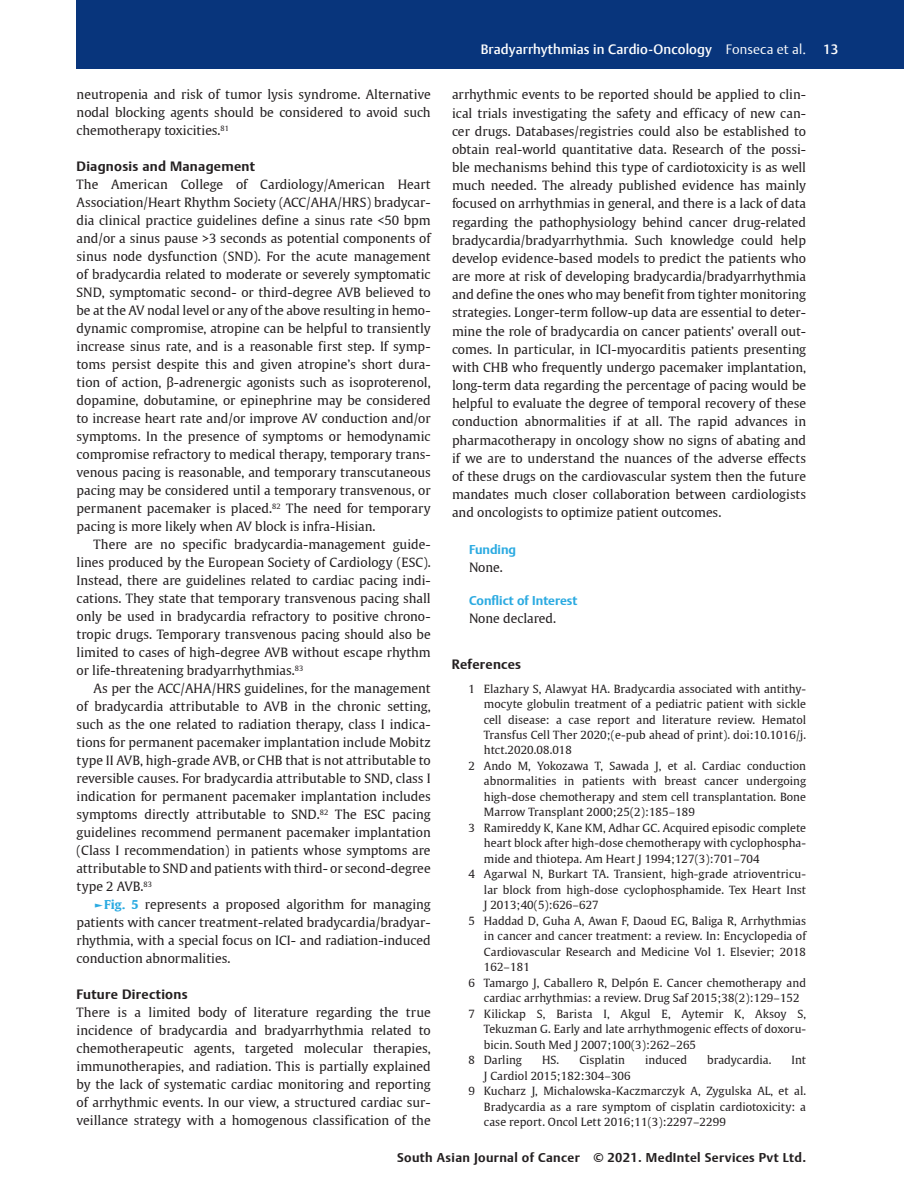
<style>
.page{position:relative;width:904px;height:1200px;background:#fff}
.page>*{position:absolute;margin:0;border:0;box-sizing:border-box;transform-origin:0 0}
.t1{font:700 13.5px "Thieme Argo 2011";letter-spacing:.02em;color:#231f20}
.t2{font:500 13.5px "Thieme Argo 2011";letter-spacing:.01em;color:#fff}
.t3{font:12.75px/18px "Thieme Gulliver 2011";color:#231f20;text-align:justify}
.t4{font:700 12.75px "Thieme Argo 2011";letter-spacing:.03em;color:#231f20}
.t5{font:700 12.75px "Thieme Argo 2011";color:#2baae1}
.t6{font:11.25px "Thieme Gulliver 2011";letter-spacing:.005em;color:#231f20}
.s1{font-weight:700;font-size:12.15px;color:#2baae1}
.s2{font-weight:300}
</style>
<div class="page">
<div style="left:77px;top:0;width:826px;height:68px;background:#08357c"></div>
<p class="t3" style="left:77px;top:85px;width:355px">neutropenia and risk of tumor lysis syndrome. Alternative nodal blocking agents should be considered to avoid such chemotherapy toxicities.<sup>81</sup></p>
<p class="t1" style="left:77px;top:158px;width:180px">Diagnosis and Management</p>
<p class="t3" style="left:77px;top:175px;width:355px">The American College of Cardiology/American Heart Association/Heart Rhythm Society (ACC/AHA/HRS) bradycar&shy;dia clinical practice guidelines define a sinus rate &lt;50 bpm and/or a sinus pause &gt;3 seconds as potential components of sinus node dysfunction (SND). For the acute management of bradycardia related to moderate or severely symptomatic SND, symptomatic second- or third-degree AVB believed to be at the AV nodal level or any of the above resulting in hemo&shy;dynamic compromise, atropine can be helpful to transiently increase sinus rate, and is a reasonable first step. If symp&shy;toms persist despite this and given atropine’s short dura&shy;tion of action, β-adrenergic agonists such as isoproterenol, dopamine, dobutamine, or epinephrine may be considered to increase heart rate and/or improve AV conduction and/or symptoms. In the presence of symptoms or hemodynamic compromise refractory to medical therapy, temporary trans&shy;venous pacing is reasonable, and temporary transcutaneous pacing may be considered until a temporary transvenous, or permanent pacemaker is placed.<sup>82</sup> The need for temporary pacing is more likely when AV block is infra-Hisian.</p>
<p class="t3" style="left:77px;top:535px;width:355px;text-indent:17px">There are no specific bradycardia-management guide&shy;lines produced by the European Society of Cardiology (ESC).<br>Instead, there are guidelines related to cardiac pacing indi&shy;cations. They state that temporary transvenous pacing shall only be used in bradycardia refractory to positive chrono&shy;tropic drugs. Temporary transvenous pacing should also be limited to cases of high-degree AVB without escape rhythm or life-threatening bradyarrhythmias.<sup>83</sup></p>
<p class="t3" style="left:77px;top:679px;width:355px;text-indent:17px">As per the ACC/AHA/HRS guidelines, for the management of bradycardia attributable to AVB in the chronic setting, such as the one related to radiation therapy, class I indica&shy;tions for permanent pacemaker implantation include Mobitz type II AVB, high-grade AVB, or CHB that is not attributable to reversible causes. For bradycardia attributable to SND, class I indication for permanent pacemaker implantation includes symptoms directly attributable to SND.<sup>82</sup> The ESC pacing guidelines recommend permanent pacemaker implantation (Class I recommendation) in patients whose symptoms are attributable to SND and patients with third- or second-degree type 2 AVB.<sup>83</sup></p>
<p class="t3" style="left:77px;top:895px;width:355px;text-indent:17px"><span class="s1">►Fig. 5</span> represents a proposed algorithm for managing patients with cancer treatment-related bradycardia/bradyar&shy;rhythmia, with a special focus on ICI- and radiation-induced conduction abnormalities.</p>
<p class="t1" style="left:77px;top:986px;width:112px">Future Directions</p>
<p class="t3" style="left:77px;top:1003px;width:355px">There is a limited body of literature regarding the true incidence of bradycardia and bradyarrhythmia related to chemotherapeutic agents, targeted molecular therapies, immunotherapies, and radiation. This is partially explained by the lack of systematic cardiac monitoring and reporting of arrhythmic events. In our view, a structured cardiac sur&shy;veillance strategy with a homogenous classification of the</p>
<p class="t2" style="left:480px;top:41px;width:327px">Bradyarrhythmias in Cardio-Oncology <span class="s2">Fonseca et al.</span></p>
<p class="t3" style="left:452px;top:85px;width:355px">arrhythmic events to be reported should be applied to clin&shy;ical trials investigating the safety and efficacy of new can&shy;cer drugs. Databases/registries could also be established to obtain real-world quantitative data. Research of the possi&shy;ble mechanisms behind this type of cardiotoxicity is as well much needed. The already published evidence has mainly focused on arrhythmias in general, and there is a lack of data regarding the pathophysiology behind cancer drug-related bradycardia/bradyarrhythmia. Such knowledge could help develop evidence-based models to predict the patients who are more at risk of developing bradycardia/bradyarrhythmia and define the ones who may benefit from tighter monitoring strategies. Longer-term follow-up data are essential to deter&shy;mine the role of bradycardia on cancer patients’ overall out&shy;comes. In particular, in ICI-myocarditis patients presenting with CHB who frequently undergo pacemaker implantation, long-term data regarding the percentage of pacing would be helpful to evaluate the degree of temporal recovery of these conduction abnormalities if at all. The rapid advances in pharmacotherapy in oncology show no signs of abating and if we are to understand the nuances of the adverse effects of these drugs on the cardiovascular system then the future mandates much closer collaboration between cardiologists and oncologists to optimize patient outcomes.</p>
<p class="t5" style="left:469px;top:541px;width:49px">Funding</p>
<p class="t3" style="left:469px;top:558px;width:35px">None.</p>
<p class="t5" style="left:469px;top:592px;width:110px">Conflict of Interest</p>
<p class="t3" style="left:469px;top:608px;width:89px">None declared.</p>
<p class="t1" style="left:452px;top:655px;width:71px">References</p>
<p class="t6" style="left:468px;top:680px;width:339px">1 Elazhary S, Alawyat HA. Bradycardia associated with antithy-</p>
<p class="t6" style="left:483px;top:695px;width:323px">mocyte globulin treatment of a pediatric patient with sickle</p>
<p class="t6" style="left:483px;top:711px;width:323px">cell disease: a case report and literature review. Hematol</p>
<p class="t6" style="left:483px;top:726px;width:323px">Transfus Cell Ther 2020;(e-pub ahead of print). doi:10.1016/j.</p>
<p class="t6" style="left:483px;top:742px;width:90px">htct.2020.08.018</p>
<p class="t6" style="left:468px;top:757px;width:339px">2 Ando M, Yokozawa T, Sawada J, et al. Cardiac conduction</p>
<p class="t6" style="left:483px;top:773px;width:323px">abnormalities in patients with breast cancer undergoing</p>
<p class="t6" style="left:483px;top:788px;width:323px">high-dose chemotherapy and stem cell transplantation. Bone</p>
<p class="t6" style="left:483px;top:804px;width:212px">Marrow Transplant 2000;25(2):185–189</p>
<p class="t6" style="left:468px;top:819px;width:339px">3 Ramireddy K, Kane KM, Adhar GC. Acquired episodic complete</p>
<p class="t6" style="left:483px;top:835px;width:323px">heart block after high-dose chemotherapy with cyclophospha-</p>
<p class="t6" style="left:483px;top:850px;width:277px">mide and thiotepa. Am Heart J 1994;127(3):701–704</p>
<p class="t6" style="left:468px;top:866px;width:339px">4 Agarwal N, Burkart TA. Transient, high-grade atrioventricu-</p>
<p class="t6" style="left:483px;top:881px;width:323px">lar block from high-dose cyclophosphamide. Tex Heart Inst</p>
<p class="t6" style="left:483px;top:897px;width:116px">J 2013;40(5):626–627</p>
<p class="t6" style="left:468px;top:912px;width:339px">5 Haddad D, Guha A, Awan F, Daoud EG, Baliga R, Arrhythmias</p>
<p class="t6" style="left:483px;top:928px;width:323px">in cancer and cancer treatment: a review. In: Encyclopedia of</p>
<p class="t6" style="left:483px;top:943px;width:323px">Cardiovascular Research and Medicine Vol 1. Elsevier; 2018</p>
<p class="t6" style="left:483px;top:959px;width:47px">162–181</p>
<p class="t6" style="left:468px;top:974px;width:339px">6 Tamargo J, Caballero R, Delpón E. Cancer chemotherapy and</p>
<p class="t6" style="left:483px;top:989px;width:317px">cardiac arrhythmias: a review. Drug Saf 2015;38(2):129–152</p>
<p class="t6" style="left:468px;top:1005px;width:339px">7 Kilickap S, Barista I, Akgul E, Aytemir K, Aksoy S,</p>
<p class="t6" style="left:483px;top:1020px;width:323px">Tekuzman G. Early and late arrhythmogenic effects of doxoru-</p>
<p class="t6" style="left:483px;top:1036px;width:213px">bicin. South Med J 2007;100(3):262–265</p>
<p class="t6" style="left:468px;top:1051px;width:55px">8 Darling</p>
<p class="t6" style="left:542px;top:1051px;width:84px">HS. Cisplatin</p>
<p class="t6" style="left:645px;top:1051px;width:43px">induced</p>
<p class="t6" style="left:707px;top:1051px;width:66px">bradycardia.</p>
<p class="t6" style="left:791px;top:1051px;width:16px">Int</p>
<p class="t6" style="left:483px;top:1067px;width:148px">J Cardiol 2015;182:304–306</p>
<p class="t6" style="left:468px;top:1082px;width:339px">9 Kucharz J, Michalowska-Kaczmarczyk A, Zygulska AL, et al.</p>
<p class="t6" style="left:483px;top:1098px;width:323px">Bradycardia as a rare symptom of cisplatin cardiotoxicity: a</p>
<p class="t6" style="left:483px;top:1113px;width:243px">case report. Oncol Lett 2016;11(3):2297–2299</p>
<p class="t4" style="left:397px;top:1149px;width:410px">South Asian Journal of Cancer © 2021. MedIntel Services Pvt Ltd.</p>
<p class="t2" style="left:822px;top:41px;width:17px">13</p>
</div>
